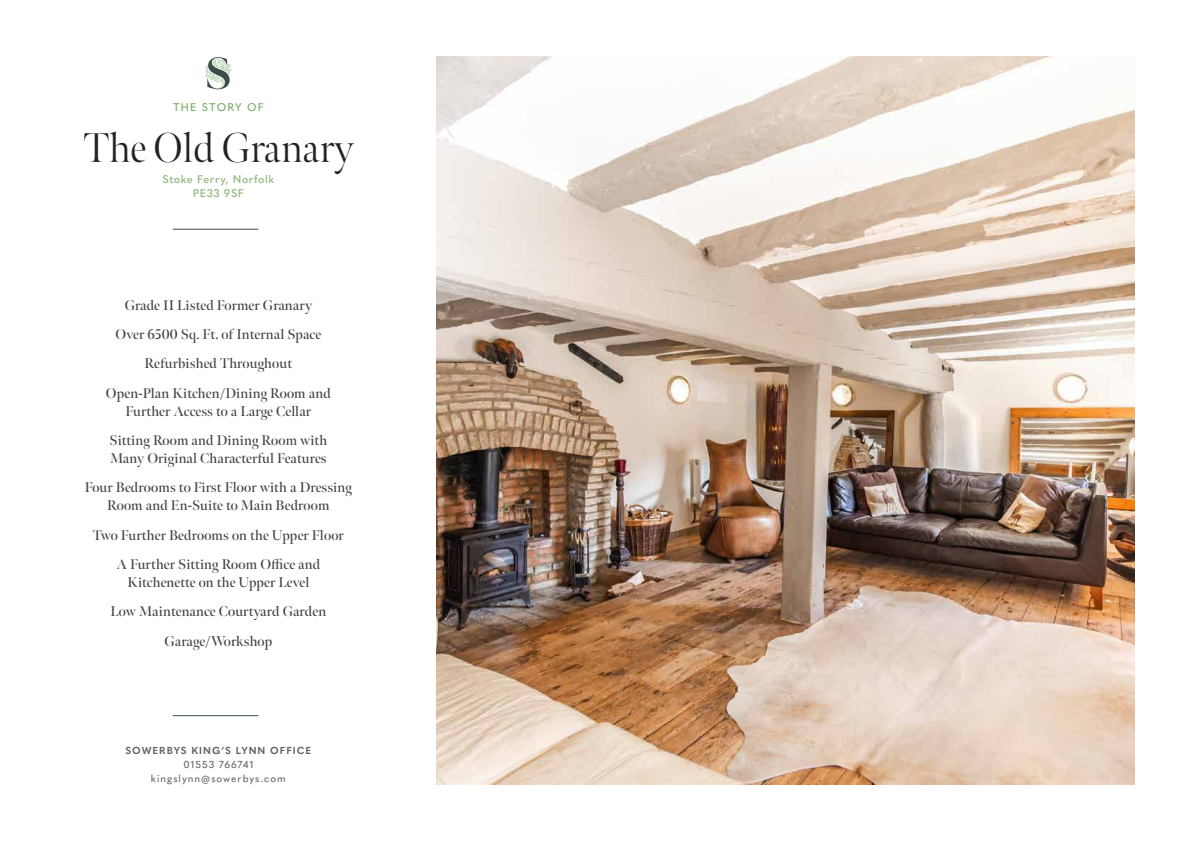
<style>
.page{position:relative;width:1191px;height:842px;background:#fff}
.page>*{position:absolute;margin:0;border:0;box-sizing:border-box;transform-origin:0 0}
.t1{font:300 41.5px "Meno Banner";color:#222223}
.t2{font:600 14px/29.3px "Meno Banner";letter-spacing:.01em;color:#434141;text-align:center}
.t3{font:600 11px/14px "Quasimoda";letter-spacing:.05em;color:#96ba81;text-align:center}
.t4{font:500 11px "Quasimoda";letter-spacing:.1em;color:#76aa62}
.t5{font:500 10px/14px "Quasimoda";letter-spacing:.1em;color:#5e6662;text-align:center}
.t6{font:700 10px "Quasimoda";letter-spacing:.1em;color:#5e6662}
</style>
<div class="page">
<img style="left:437px;top:56px;width:697px;height:729px">
<hr style="left:173px;top:715px;width:85px;height:1px;background:#3e4b47">
<hr style="left:173px;top:229px;width:85px;height:1px;background:#3e4b47">
<svg style="left:205px;top:57px;width:27px;height:32px"></svg>
<p class="t4" style="left:173px;top:99px;width:92px">THE STORY OF</p>
<h1 class="t1" style="left:83px;top:123px;width:271px">The Old Granary</h1>
<p class="t3" style="left:162px;top:172px;width:113px">Stoke Ferry, Norfolk<br>PE33 9SF</p>
<p class="t2" style="left:106px;top:290px;width:226px">Grade II Listed Former Granary<br>Over 6500 Sq. Ft. of Internal Space<br>Refurbished Throughout<br>Open-Plan Kitchen/Dining Room and</p>
<p class="t2" style="left:109px;top:396px;width:219px">Further Access to a Large Cellar<br>Sitting Room and Dining Room with</p>
<p class="t2" style="left:85px;top:444px;width:268px">Many Original Characterful Features<br>Four Bedrooms to First Floor with a Dressing</p>
<p class="t2" style="left:93px;top:491px;width:252px">Room and En-Suite to Main Bedroom<br>Two Further Bedrooms on the Upper Floor<br>A Further Sitting Room Office and</p>
<p class="t2" style="left:111px;top:568px;width:217px">Kitchenette on the Upper Level<br>Low Maintenance Courtyard Garden<br>Garage/Workshop</p>
<p class="t6" style="left:125px;top:743px;width:187px">SOWERBYS KING’S LYNN OFFICE</p>
<p class="t5" style="left:151px;top:757px;width:136px">01553 766741 kingslynn@sowerbys.com</p>
</div>
